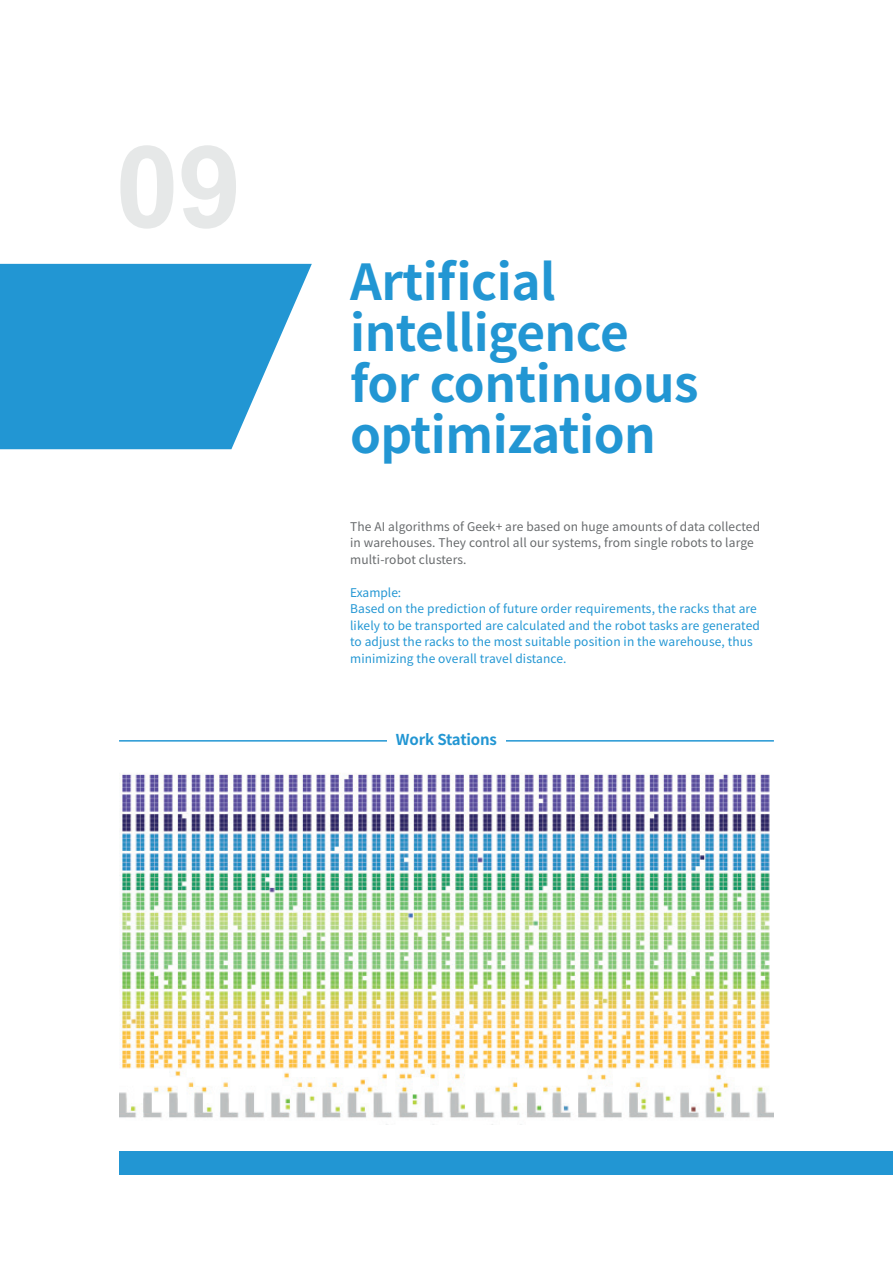
<style>
.page{position:relative;width:893px;height:1263px;background:#fff}
.page>*{position:absolute;margin:0;border:0;box-sizing:border-box;transform-origin:0 0}
.t1{font:700 114px "Arial";color:#e6e8e8}
.t2{font:700 49.5px/51px "Source Han Sans CN";letter-spacing:-.01em;color:#2296d3}
.t3{font:700 15px "Source Han Sans CN";letter-spacing:-.01em;color:#2296d3}
.t4{font:12px/16.5px "Source Han Sans CN";letter-spacing:.01em;color:#2296d3}
.t5{font:12px/16.5px "Source Han Sans CN";letter-spacing:.01em;color:#676a6c}
</style>
<div class="page">
<hr style="left:119px;top:740px;width:655px;height:2px;background:#2296d3">
<div style="left:387px;top:723px;width:118px;height:34px;background:#fff"></div>
<div style="left:119px;top:1151px;width:774px;height:23px;background:#2296d3"></div>
<img style="left:119px;top:773px;width:655px;height:352px">
<svg style="left:0;top:264px;width:312px;height:185px;background:#3ea3d8"></svg>
<h1 class="t1" style="left:116px;top:112px;width:127px">09</h1>
<h2 class="t2" style="left:350px;top:257px;width:350px">Artificial intelligence for continuous optimization</h2>
<p class="t5" style="left:350px;top:518px;width:412px">The AI algorithms of Geek+ are based on huge amounts of data collected in warehouses. They control all our systems, from single robots to large multi-robot clusters.</p>
<p class="t4" style="left:350px;top:584px;width:411px">Example:<br>Based on the prediction of future order requirements, the racks that are likely to be transported are calculated and the robot tasks are generated to adjust the racks to the most suitable position in the warehouse, thus minimizing the overall travel distance.</p>
<p class="t3" style="left:396px;top:731px;width:103px">Work Stations</p>
</div>
